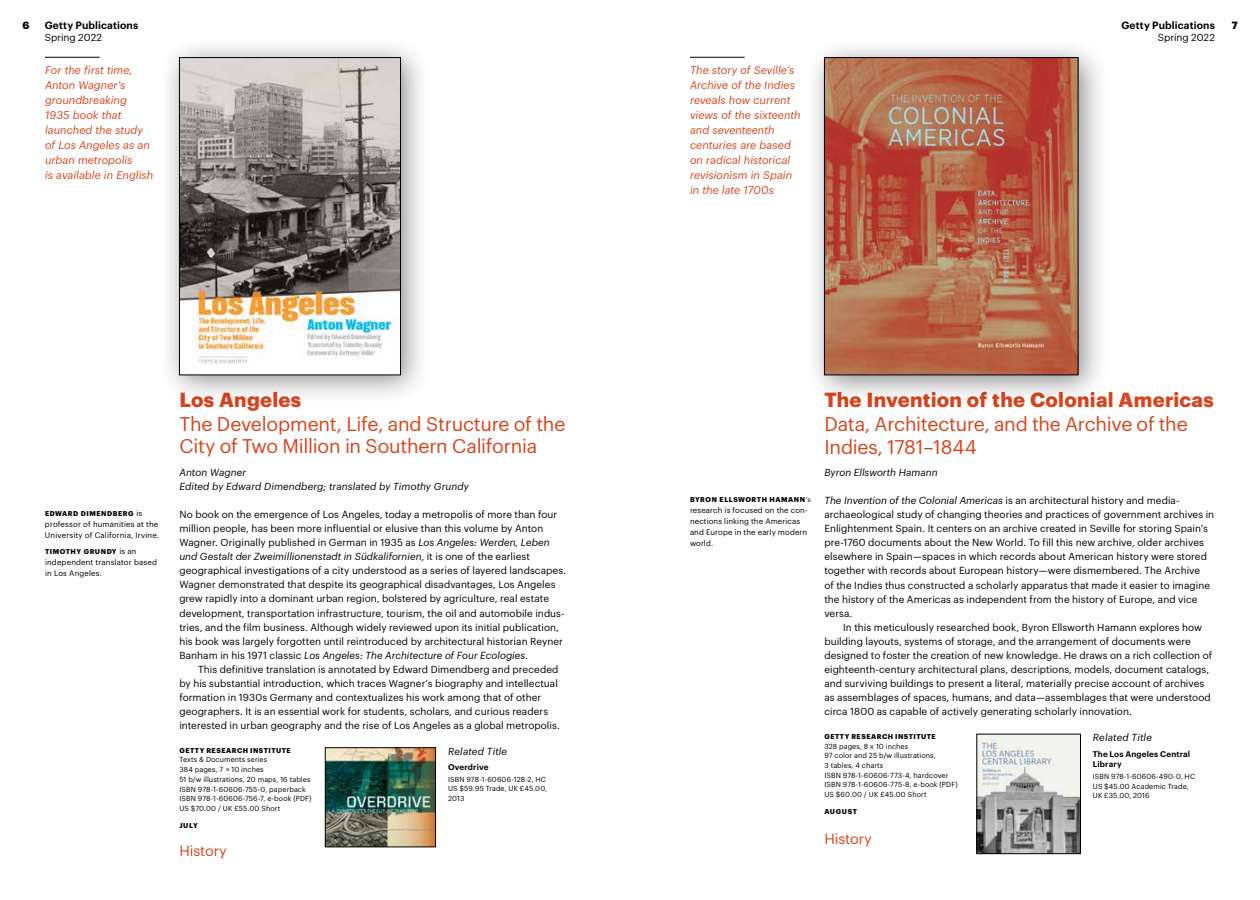
<style>
.page{position:relative;width:1260px;height:900px;background:#fff}
.page>*{position:absolute;margin:0;border:0;box-sizing:border-box;transform-origin:0 0}
.t1{font:700 20px "Graphik";letter-spacing:.015em;color:#d7441d}
.t2{font:19.38px/22.5px "Graphik";letter-spacing:-.01em;color:#d7441d}
.t3{font:14.38px "Graphik";letter-spacing:-.005em;color:#d7441d}
.t4{font:italic 11px/15px "Graphik";color:#d7441d}
.t5{font:600 10.25px "Graphik";letter-spacing:.01em;color:#000001}
.t6{font:700 10.25px "Graphik";color:#000001}
.t7{font:10px/14px "Graphik";letter-spacing:.005em;color:#000001}
.t8{font:italic 10px/14px "Graphik";letter-spacing:.01em;color:#000001}
.t9{font:600 8.12px/9.6px "Graphik";letter-spacing:.02em;color:#000001}
.t10{font:7.75px/11px "Graphik";letter-spacing:.015em;color:#000001}
.t11{font:7.25px/9.8px "Graphik";letter-spacing:.015em;color:#000001}
.t12{font:700 6.88px "Graphik";letter-spacing:.08em;color:#000001}
.s1{font-weight:400;font-size:7.75px}
.s2{font-style:italic}
.s3{font-weight:400}
</style>
<div class="page">
<div style="left:159px;top:37px;width:272px;height:368px;background:#000001;opacity:.45"></div>
<img style="left:181px;top:60px;width:218px;height:313px">
<div style="left:179px;top:58px;width:222px;height:317px;border:1px solid #000001"></div>
<hr style="left:45px;top:57px;width:55px;height:1px;background:#000001">
<div style="left:804px;top:37px;width:305px;height:369px;background:#000001;opacity:.45"></div>
<img style="left:826px;top:60px;width:250px;height:313px">
<hr style="left:690px;top:57px;width:55px;height:1px;background:#000001">
<img style="left:979px;top:736px;width:100px;height:116px">
<div style="left:977px;top:734px;width:104px;height:120px;border:1px solid #000001"></div>
<img style="left:327px;top:750px;width:107px;height:95px">
<div style="left:325px;top:748px;width:111px;height:99px;border:1px solid #000001"></div>
<p class="t6" style="left:22px;top:17px;width:8px">6</p>
<p class="t5" style="left:45px;top:17px;width:95px">Getty Publications</p>
<p class="t7" style="left:45px;top:30px;width:59px">Spring 2022</p>
<p class="t4" style="left:45px;top:62px;width:110px">For the first time,<br>Anton Wagner’s groundbreaking<br>1935 book that launched the study of Los Angeles as an urban metropolis<br>is available in English</p>
<p class="t12" style="left:45px;top:508px;width:99px">EDWARD DIMENDBERG <span class="s1">is</span></p>
<p class="t10" style="left:45px;top:518px;width:116px">professor of humanities at the<br>University of California, Irvine.</p>
<p class="t12" style="left:45px;top:546px;width:93px">TIMOTHY GRUNDY <span class="s1">is an</span></p>
<p class="t10" style="left:45px;top:556px;width:113px">independent translator based in Los Angeles.</p>
<h1 class="t1" style="left:179px;top:384px;width:123px">Los Angeles</h1>
<h2 class="t2" style="left:179px;top:411px;width:387px">The Development, Life, and Structure of the<br>City of Two Million in Southern California</h2>
<p class="t8" style="left:179px;top:464px;width:291px">Anton Wagner<br>Edited by Edward Dimendberg; translated by Timothy Grundy</p>
<p class="t7" style="left:179px;top:507px;width:388px">No book on the emergence of Los Angeles, today a metropolis of more than four million people, has been more influential or elusive than this volume by Anton Wagner. Originally published in German in 1935 as <span class="s2">Los Angeles: Werden, Leben und Gestalt der Zweimillionenstadt in Südkalifornien</span>, it is one of the earliest geographical investigations of a city understood as a series of layered landscapes.<br>Wagner demonstrated that despite its geographical disadvantages, Los Angeles grew rapidly into a dominant urban region, bolstered by agriculture, real estate development, transportation infrastructure, tourism, the oil and automobile indus&shy;tries, and the film business. Although widely reviewed upon its initial publication, his book was largely forgotten until reintroduced by architectural historian Reyner Banham in his 1971 classic <span class="s2">Los Angeles: The Architecture of Four Ecologies</span>.</p>
<p class="t7" style="left:179px;top:661px;width:382px;text-indent:19px">This definitive translation is annotated by Edward Dimendberg and preceded by his substantial introduction, which traces Wagner’s biography and intellectual formation in 1930s Germany and contextualizes his work among that of other geographers. It is an essential work for students, scholars, and curious readers interested in urban geography and the rise of Los Angeles as a global metropolis.</p>
<p class="t12" style="left:179px;top:745px;width:113px">GETTY RESEARCH INSTITUTE</p>
<p class="t11" style="left:179px;top:754px;width:134px">Texts &amp; Documents series<br>384 pages, 7 × 10 inches<br>51 b/w illustrations, 20 maps, 16 tables<br>ISBN 978-1-60606-755-0, paperback<br>ISBN 978-1-60606-756-7, e-book (PDF)<br>US $70.00 / UK £55.00 Short</p>
<p class="t12" style="left:179px;top:820px;width:20px">JULY</p>
<h3 class="t3" style="left:179px;top:840px;width:49px">History</h3>
<p class="t8" style="left:448px;top:743px;width:61px">Related Title</p>
<p class="t9" style="left:448px;top:762px;width:42px">Overdrive</p>
<p class="t11" style="left:448px;top:774px;width:101px">ISBN 978-1-60606-128-2, HC<br>US $59.95 Trade, UK £45.00,<br>2013</p>
<p class="t4" style="left:690px;top:62px;width:112px">The story of Seville’s<br>Archive of the Indies reveals how current views of the sixteenth and seventeenth centuries are based on radical historical revisionism in Spain in the late 1700s</p>
<p class="t5" style="left:1122px;top:17px;width:95px">Getty Publications</p>
<p class="t6" style="left:1232px;top:17px;width:7px">7</p>
<p class="t7" style="left:1158px;top:30px;width:59px">Spring 2022</p>
<p class="t12" style="left:690px;top:494px;width:122px">BYRON ELLSWORTH HAMANN<span class="s3">’s</span></p>
<p class="t10" style="left:690px;top:504px;width:119px">research is focused on the con&shy;nections linking the Americas and Europe in the early modern world.</p>
<h1 class="t1" style="left:824px;top:385px;width:391px">The Invention of the Colonial Americas</h1>
<h2 class="t2" style="left:824px;top:411px;width:365px">Data, Architecture, and the Archive of the<br>Indies, 1781–1844</h2>
<p class="t8" style="left:824px;top:465px;width:115px">Byron Ellsworth Hamann</p>
<p class="t7" style="left:824px;top:493px;width:391px"><span class="s2">The Invention of the Colonial Americas</span> is an architectural history and media&shy;archaeological study of changing theories and practices of government archives in Enlightenment Spain. It centers on an archive created in Seville for storing Spain’s pre-1760 documents about the New World. To fill this new archive, older archives elsewhere in Spain—spaces in which records about American history were stored together with records about European history—were dismembered. The Archive<br>of the Indies thus constructed a scholarly apparatus that made it easier to imagine the history of the Americas as independent from the history of Europe, and vice versa.</p>
<p class="t7" style="left:824px;top:619px;width:389px;text-indent:19px">In this meticulously researched book, Byron Ellsworth Hamann explores how building layouts, systems of storage, and the arrangement of documents were designed to foster the creation of new knowledge. He draws on a rich collection of eighteenth-century architectural plans, descriptions, models, document catalogs, and surviving buildings to present a literal, materially precise account of archives as assemblages of spaces, humans, and data—assemblages that were understood circa 1800 as capable of actively generating scholarly innovation.</p>
<p class="t12" style="left:824px;top:731px;width:113px">GETTY RESEARCH INSTITUTE</p>
<p class="t11" style="left:824px;top:740px;width:135px">328 pages, 8 x 10 inches<br>97 color and 25 b/w illustrations,<br>3 tables, 4 charts<br>ISBN 978-1-60606-773-4, hardcover<br>ISBN 978-1-60606-775-8, e-book (PDF)<br>US $60.00 / UK £45.00 Short</p>
<p class="t12" style="left:824px;top:806px;width:34px">AUGUST</p>
<h3 class="t3" style="left:824px;top:828px;width:49px">History</h3>
<p class="t8" style="left:1093px;top:730px;width:61px">Related Title</p>
<p class="t9" style="left:1093px;top:748px;width:99px">The Los Angeles Central<br>Library</p>
<p class="t11" style="left:1093px;top:771px;width:104px">ISBN 978-1-60606-490-0, HC<br>US $45.00 Academic Trade,<br>UK £35.00, 2016</p>
</div>
